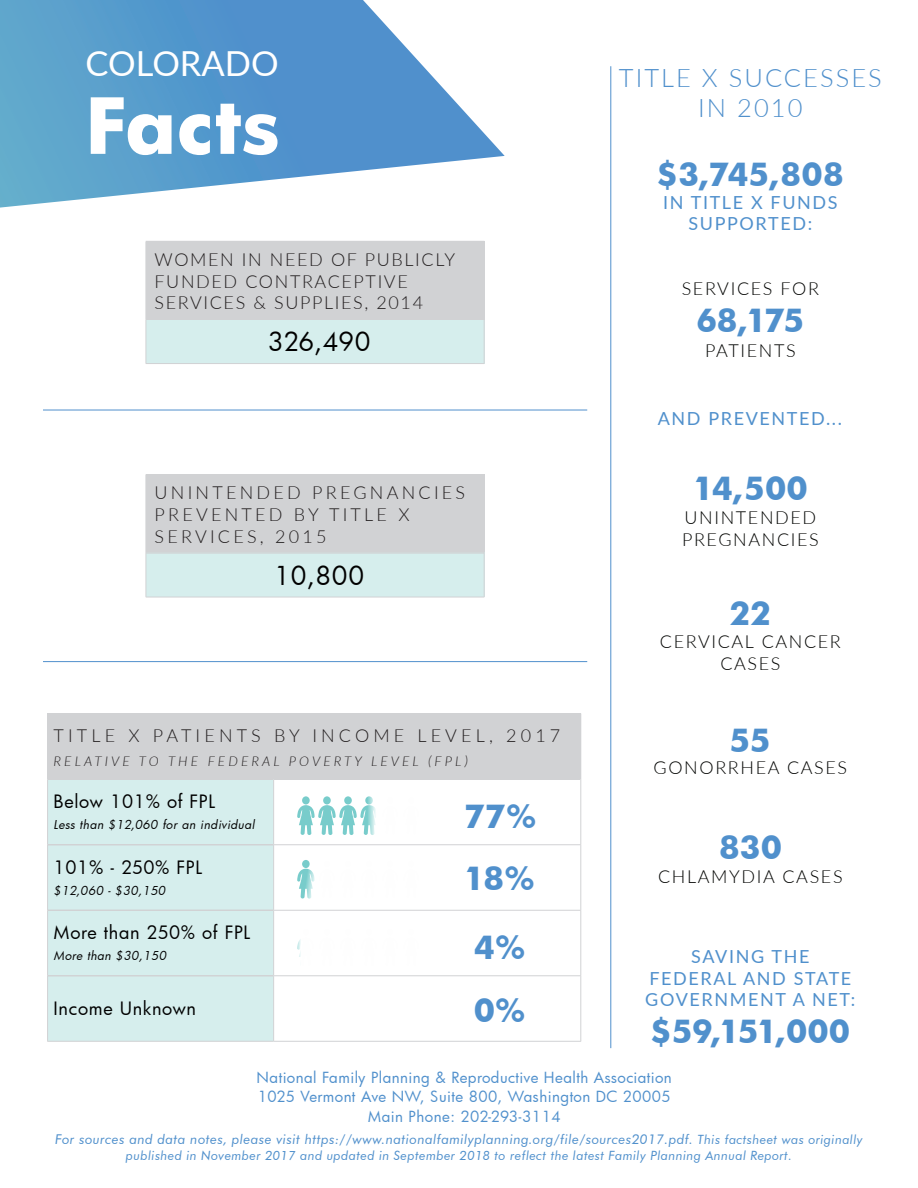
<style>
.page{position:relative;width:918px;height:1188px;background:#fff}
.page>*{position:absolute;margin:0;border:0;box-sizing:border-box;transform-origin:0 0}
.t1{font:700 75px "Futura";letter-spacing:.005em;color:#fff}
.t2{font:34.5px "Lato";color:#fff}
.t3{font:700 31.05px "Futura";letter-spacing:-.025em;color:#5090cc}
.t4{font:300 25.5px/30.6px "Lato";letter-spacing:.08em;color:#5090cc;text-align:center}
.Table_Text{font:25.5px "Futura";letter-spacing:.025em;color:#000}
.t5{font:300 18px/21.6px "Lato";letter-spacing:.09em;color:#040503;text-align:center}
.t6{font:18px/21.6px "Lato";letter-spacing:.09em;color:#5090cc;text-align:center}
.Table_Subhead{font:300 18px/21.6px "Lato";letter-spacing:.09em;color:#231f20}
.Table_Subhead-2{font:18px "Futura";letter-spacing:.04em;color:#000}
.Table_Subhead-3{font:300 18px/21.6px "Lato";letter-spacing:.18em;color:#231f20}
.Table_Subhead-4{font:300 18px "Lato";letter-spacing:.23em;color:#231f20}
.t7{font:15px/19.5px "Futura";letter-spacing:.03em;color:#5090cc;text-align:center}
.t8{font:italic 13.5px "Futura BT";letter-spacing:.03em;color:#5090cc}
.Table_Subhead-5{font:italic 300 13.5px "Lato";letter-spacing:.23em;color:#231f20}
.t9{font:italic 12.75px "Futura BT";letter-spacing:.03em;color:#5090cc}
.Table_Subhead-6{font:italic 12px "Futura";letter-spacing:.04em;color:#000}
.s1{font-size:12.75px}
</style>
<div class="page">
<svg style="left:0;top:0;width:505px;height:208px"></svg>
<div style="left:48px;top:714px;width:533px;height:65px;background:#d1d2d4"></div>
<div style="left:48px;top:780px;width:225px;height:261px;background:#d6eeed"></div>
<hr style="left:273px;top:780px;width:1px;height:64px;background:#d1d2d4">
<hr style="left:273px;top:844px;width:308px;height:1px;background:#d1d2d4">
<hr style="left:273px;top:845px;width:1px;height:65px;background:#d1d2d4">
<hr style="left:273px;top:910px;width:308px;height:1px;background:#d1d2d4">
<hr style="left:273px;top:911px;width:1px;height:64px;background:#d1d2d4">
<hr style="left:273px;top:975px;width:308px;height:1px;background:#d1d2d4">
<hr style="left:273px;top:976px;width:1px;height:65px;background:#d1d2d4">
<hr style="left:48px;top:844px;width:225px;height:1px;background:#d1d2d4">
<hr style="left:48px;top:910px;width:225px;height:1px;background:#d1d2d4">
<hr style="left:48px;top:975px;width:225px;height:1px;background:#d1d2d4">
<hr style="left:47px;top:713px;width:227px;height:1px;background:#d1d2d4">
<hr style="left:47px;top:714px;width:1px;height:65px;background:#d1d2d4">
<hr style="left:274px;top:713px;width:307px;height:1px;background:#d1d2d4">
<hr style="left:48px;top:778px;width:226px;height:2px;background:#d1d2d4">
<hr style="left:274px;top:778px;width:306px;height:2px;background:#d1d2d4">
<hr style="left:47px;top:779px;width:1px;height:66px;background:#d1d2d4">
<hr style="left:580px;top:779px;width:1px;height:65px;background:#d1d2d4">
<hr style="left:47px;top:845px;width:1px;height:65px;background:#d1d2d4">
<hr style="left:580px;top:845px;width:1px;height:65px;background:#d1d2d4">
<hr style="left:47px;top:910px;width:1px;height:66px;background:#d1d2d4">
<hr style="left:580px;top:911px;width:1px;height:64px;background:#d1d2d4">
<hr style="left:47px;top:976px;width:1px;height:65px;background:#d1d2d4">
<hr style="left:580px;top:976px;width:1px;height:65px;background:#d1d2d4">
<hr style="left:47px;top:1041px;width:227px;height:1px;background:#d1d2d4">
<hr style="left:274px;top:1041px;width:307px;height:1px;background:#d1d2d4">
<svg style="left:297px;top:939px;width:4px;height:18px"></svg>
<div style="left:302px;top:860px;width:8px;height:8px;background:#78cccb;border-radius:50%"></div>
<svg style="left:297px;top:867px;width:18px;height:32px"></svg>
<div style="left:302px;top:796px;width:8px;height:8px;background:#78cccb;border-radius:50%"></div>
<div style="left:323px;top:796px;width:8px;height:8px;background:#78cccb;border-radius:50%"></div>
<div style="left:344px;top:796px;width:8px;height:8px;background:#78cccb;border-radius:50%"></div>
<svg style="left:365px;top:796px;width:8px;height:8px"></svg>
<svg style="left:297px;top:804px;width:79px;height:31px"></svg>
<hr style="left:43px;top:410px;width:544px;height:1px;background:#5090cc">
<hr style="left:43px;top:661px;width:544px;height:1px;background:#5090cc">
<hr style="left:610px;top:66px;width:1px;height:982px;background:#5090cc">
<div style="left:146px;top:475px;width:338px;height:78px;background:#d1d2d4"></div>
<div style="left:146px;top:553px;width:338px;height:44px;background:#d6eeed"></div>
<hr style="left:484px;top:475px;width:1px;height:78px;background:#d1d2d4">
<hr style="left:146px;top:474px;width:338px;height:1px;background:#d1d2d4">
<hr style="left:146px;top:552px;width:338px;height:2px;background:#d1d2d4">
<hr style="left:146px;top:553px;width:1px;height:44px;background:#d1d2d4">
<hr style="left:484px;top:553px;width:1px;height:44px;background:#d1d2d4">
<hr style="left:146px;top:597px;width:338px;height:1px;background:#d1d2d4">
<div style="left:146px;top:241px;width:338px;height:79px;background:#d1d2d4"></div>
<div style="left:146px;top:320px;width:338px;height:44px;background:#d6eeed"></div>
<hr style="left:484px;top:242px;width:1px;height:78px;background:#d1d2d4">
<hr style="left:146px;top:320px;width:1px;height:43px;background:#d1d2d4">
<hr style="left:484px;top:320px;width:1px;height:43px;background:#d1d2d4">
<hr style="left:146px;top:363px;width:338px;height:1px;background:#d1d2d4">
<p class="t2" style="left:86px;top:39px;width:195px">COLORADO</p>
<p class="t1" style="left:86px;top:73px;width:196px">Facts</p>
<p class="Table_Subhead" style="left:155px;top:248px;width:302px">WOMEN IN NEED OF PUBLICLY<br>FUNDED CONTRACEPTIVE<br>SERVICES &amp; SUPPLIES, 2014</p>
<p class="Table_Text" style="left:268px;top:325px;width:104px">326,490</p>
<p class="Table_Subhead-3" style="left:155px;top:481px;width:312px">UNINTENDED PREGNANCIES<br>PREVENTED BY TITLE X<br>SERVICES, 2015</p>
<p class="Table_Text" style="left:274px;top:558px;width:92px">10,800</p>
<p class="Table_Subhead-4" style="left:54px;top:723px;width:508px">TITLE X PATIENTS BY INCOME LEVEL, 2017</p>
<p class="Table_Subhead-5" style="left:54px;top:751px;width:416px">RELATIVE TO THE FEDERAL POVERTY LEVEL (FPL)</p>
<p class="Table_Subhead-2" style="left:54px;top:790px;width:163px">Below 101% of FPL</p>
<p class="Table_Subhead-6" style="left:54px;top:817px;width:203px">Less than $12,060 for an individual</p>
<p class="Table_Subhead-2" style="left:54px;top:855px;width:150px">101% - 250% FPL</p>
<p class="Table_Subhead-6" style="left:54px;top:882px;width:113px">$12,060 - $30,150</p>
<p class="Table_Subhead-2" style="left:54px;top:921px;width:198px">More than 250% of FPL</p>
<p class="Table_Subhead-6" style="left:54px;top:948px;width:114px">More than $30,150</p>
<p class="Table_Subhead-2" style="left:54px;top:997px;width:144px">Income Unknown</p>
<p class="t3" style="left:464px;top:794px;width:74px">77%</p>
<p class="t3" style="left:464px;top:857px;width:72px">18%</p>
<p class="t3" style="left:474px;top:926px;width:53px">4%</p>
<p class="t3" style="left:474px;top:989px;width:53px">0%</p>
<p class="t4" style="left:619px;top:61px;width:265px">TITLE X SUCCESSES<br>IN 2010</p>
<p class="t3" style="left:657px;top:153px;width:189px">$3,745,808</p>
<p class="t6" style="left:663px;top:191px;width:176px">IN TITLE X FUNDS<br>SUPPORTED:</p>
<p class="t5" style="left:682px;top:277px;width:139px">SERVICES FOR</p>
<p class="t3" style="left:696px;top:299px;width:110px">68,175</p>
<p class="t5" style="left:705px;top:339px;width:92px">PATIENTS</p>
<p class="t6" style="left:658px;top:407px;width:186px">AND PREVENTED...</p>
<p class="t3" style="left:693px;top:466px;width:116px">14,500</p>
<p class="t5" style="left:682px;top:506px;width:138px;text-align:left">UNINTENDED<br>PREGNANCIES</p>
<p class="t3" style="left:729px;top:591px;width:43px">22</p>
<p class="t5" style="left:660px;top:630px;width:182px">CERVICAL CANCER<br>CASES</p>
<p class="t3" style="left:729px;top:718px;width:43px">55</p>
<p class="t5" style="left:654px;top:756px;width:195px">GONORRHEA CASES</p>
<p class="t3" style="left:719px;top:826px;width:65px">830</p>
<p class="t5" style="left:658px;top:865px;width:186px">CHLAMYDIA CASES</p>
<p class="t6" style="left:645px;top:945px;width:212px">SAVING THE<br>FEDERAL AND STATE<br>GOVERNMENT A NET:</p>
<p class="t3" style="left:651px;top:1010px;width:201px">$59,151,000</p>
<p class="t7" style="left:257px;top:1067px;width:417px">National Family Planning &amp; Reproductive Health Association<br>1025 Vermont Ave NW, Suite 800, Washington DC 20005<br>Main Phone: 202-293-3114</p>
<p class="t8" style="left:55px;top:1131px;width:809px">For sources and data notes, please visit https://www.nationalfamilyplanning.org/file/sources2017.pdf. <span class="s1">This factsheet was originally</span></p>
<p class="t9" style="left:126px;top:1148px;width:668px">published in November 2017 and updated in September 2018 to reflect the latest Family Planning Annual Report.</p>
</div>
